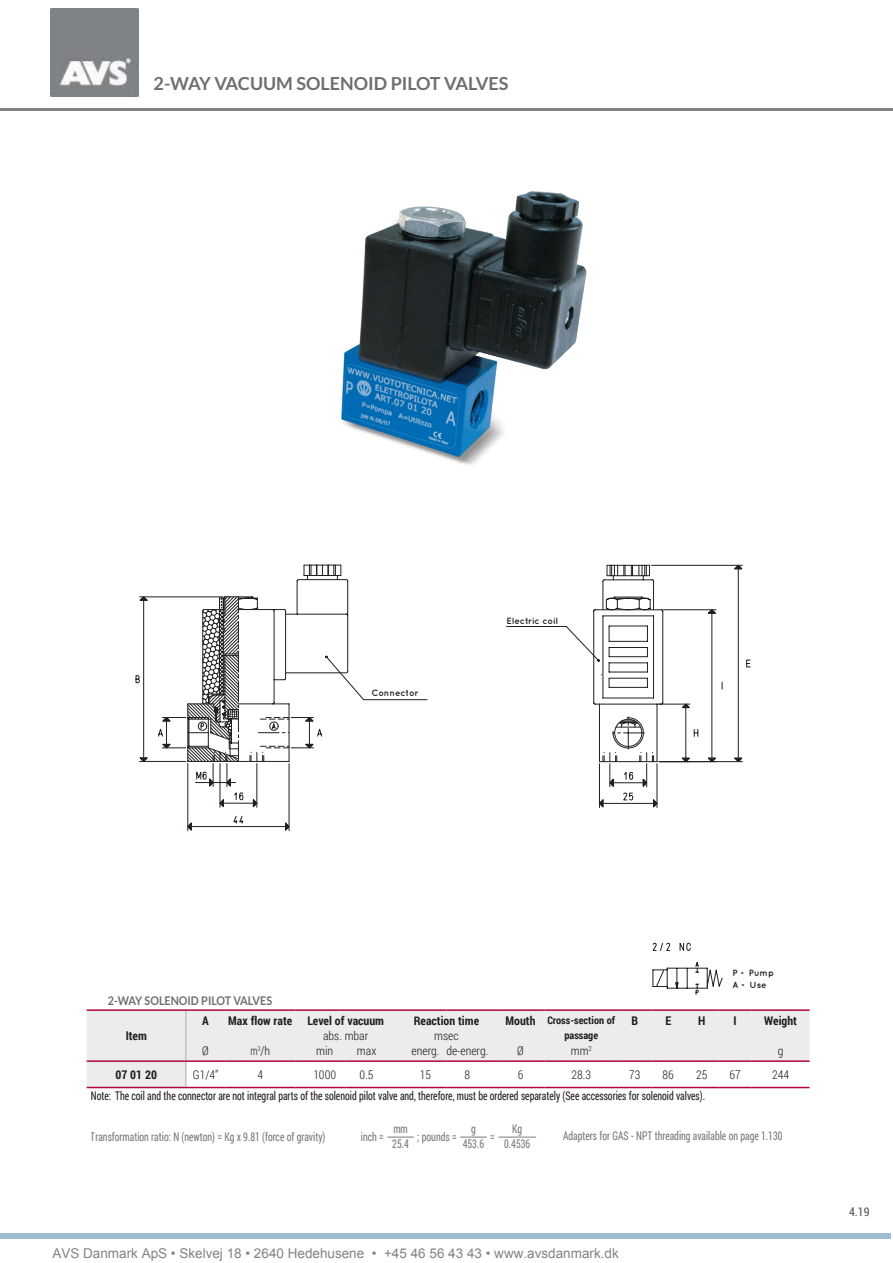
<style>
.page{position:relative;width:893px;height:1263px;background:#fff}
.page>*{position:absolute;margin:0;border:0;box-sizing:border-box;transform-origin:0 0}
.t1{font:700 18px "Lato";color:#6d6e71}
.t2{font:13.5px "Arial";color:#828385}
.t3{font:12px "Roboto Condensed";color:#231f20;scale:.81 1}
.t4{font:300 12px "Roboto Condensed";color:#231f20}
.t5{font:700 12px "Roboto Condensed";color:#231f20}
.t6{font:700 12px "Lato";color:#6d6e71;scale:.9 1}
.t7{font:12px "Roboto Condensed";color:#57585a}
.t8{font:300 12px "Roboto Condensed";color:#231f20;scale:.81 1}
.t9{font:700 10.5px "Roboto Condensed";color:#231f20}
.t10{font:700 9px/12px "Quicksand";color:#231f20}
.s1{font-size:12px}
</style>
<div class="page">
<img style="left:341px;top:191px;width:246px;height:274px">
<svg style="left:135px;top:564px;width:293px;height:267px"></svg>
<svg style="left:652px;top:942px;width:39px;height:9px"></svg>
<svg style="left:652px;top:962px;width:71px;height:33px"></svg>
<svg style="left:506px;top:564px;width:217px;height:244px"></svg>
<hr style="left:738px;top:569px;width:1px;height:189px;background:#231f20">
<hr style="left:659px;top:761px;width:83px;height:1px;background:#231f20">
<hr style="left:652px;top:565px;width:90px;height:1px;background:#231f20">
<svg style="left:746px;top:660px;width:5px;height:7px"></svg>
<svg style="left:734px;top:757px;width:9px;height:5px"></svg>
<svg style="left:734px;top:564px;width:9px;height:6px"></svg>
<svg style="left:87px;top:1011px;width:723px;height:76px;fill:#ececee"></svg>
<svg style="left:295px;top:1062px;width:457px;height:4px"></svg>
<svg style="left:186px;top:1011px;width:1px;height:76px"></svg>
<hr style="left:87px;top:1060px;width:99px;height:2px;background:#b10439">
<hr style="left:186px;top:1060px;width:39px;height:2px;background:#b10439">
<hr style="left:225px;top:1060px;width:70px;height:2px;background:#b10439">
<hr style="left:295px;top:1060px;width:51px;height:2px;background:#b10439">
<hr style="left:346px;top:1060px;width:50px;height:2px;background:#b10439">
<hr style="left:396px;top:1060px;width:50px;height:2px;background:#b10439">
<hr style="left:446px;top:1060px;width:51px;height:2px;background:#b10439">
<hr style="left:497px;top:1060px;width:47px;height:2px;background:#b10439">
<hr style="left:544px;top:1060px;width:74px;height:2px;background:#b10439">
<hr style="left:618px;top:1060px;width:34px;height:2px;background:#b10439">
<hr style="left:652px;top:1060px;width:33px;height:2px;background:#b10439">
<hr style="left:685px;top:1060px;width:33px;height:2px;background:#b10439">
<hr style="left:718px;top:1060px;width:34px;height:2px;background:#b10439">
<hr style="left:752px;top:1060px;width:58px;height:2px;background:#b10439">
<hr style="left:87px;top:1087px;width:99px;height:1px;background:#b10439">
<hr style="left:186px;top:1087px;width:39px;height:1px;background:#b10439">
<hr style="left:225px;top:1087px;width:70px;height:1px;background:#b10439">
<hr style="left:295px;top:1087px;width:51px;height:1px;background:#b10439">
<hr style="left:346px;top:1087px;width:50px;height:1px;background:#b10439">
<hr style="left:396px;top:1087px;width:50px;height:1px;background:#b10439">
<hr style="left:446px;top:1087px;width:51px;height:1px;background:#b10439">
<hr style="left:497px;top:1087px;width:47px;height:1px;background:#b10439">
<hr style="left:544px;top:1087px;width:74px;height:1px;background:#b10439">
<hr style="left:618px;top:1087px;width:34px;height:1px;background:#b10439">
<hr style="left:652px;top:1087px;width:33px;height:1px;background:#b10439">
<hr style="left:685px;top:1087px;width:33px;height:1px;background:#b10439">
<hr style="left:718px;top:1087px;width:34px;height:1px;background:#b10439">
<hr style="left:752px;top:1087px;width:58px;height:1px;background:#b10439">
<hr style="left:87px;top:1009px;width:99px;height:2px;background:#b10439">
<hr style="left:186px;top:1009px;width:39px;height:2px;background:#b10439">
<hr style="left:225px;top:1009px;width:70px;height:2px;background:#b10439">
<hr style="left:295px;top:1009px;width:51px;height:2px;background:#b10439">
<hr style="left:346px;top:1009px;width:50px;height:2px;background:#b10439">
<hr style="left:396px;top:1009px;width:50px;height:2px;background:#b10439">
<hr style="left:446px;top:1009px;width:51px;height:2px;background:#b10439">
<hr style="left:497px;top:1009px;width:47px;height:2px;background:#b10439">
<hr style="left:544px;top:1009px;width:74px;height:2px;background:#b10439">
<hr style="left:618px;top:1009px;width:34px;height:2px;background:#b10439">
<hr style="left:652px;top:1009px;width:33px;height:2px;background:#b10439">
<hr style="left:685px;top:1009px;width:33px;height:2px;background:#b10439">
<hr style="left:718px;top:1009px;width:34px;height:2px;background:#b10439">
<hr style="left:752px;top:1009px;width:58px;height:2px;background:#b10439">
<svg style="left:387px;top:1137px;width:27px;height:1px"></svg>
<svg style="left:460px;top:1137px;width:27px;height:1px"></svg>
<hr style="left:498px;top:1137px;width:38px;height:1px;background:#231f20">
<img style="left:51px;top:9px;width:88px;height:88px">
<h1 class="t1" style="left:154px;top:73px;width:356px">2-WAY VACUUM SOLENOID PILOT VALVES</h1>
<p class="t10" style="left:371px;top:688px;width:48px">Connector</p>
<p class="t10" style="left:506px;top:615px;width:53px">Electric coil</p>
<p class="t10" style="left:733px;top:968px;width:43px">P = Pump<br>A = Use</p>
<p class="t6" style="left:108px;top:994px;width:184px">2-WAY SOLENOID PILOT VALVES</p>
<p class="t5" style="left:126px;top:1031px;width:23px">Item</p>
<p class="t5" style="left:202px;top:1016px;width:8px">A</p>
<p class="t5" style="left:228px;top:1016px;width:66px">Max flow rate</p>
<p class="t5" style="left:307px;top:1016px;width:78px">Level of vacuum</p>
<p class="t5" style="left:414px;top:1016px;width:67px">Reaction time</p>
<p class="t9" style="left:506px;top:1016px;width:111px"><span class="s1">Mouth</span> Cross-section of</p>
<p class="t5" style="left:632px;top:1016px;width:8px">B</p>
<p class="t5" style="left:665px;top:1016px;width:7px">E</p>
<p class="t5" style="left:698px;top:1016px;width:9px">H</p>
<p class="t5" style="left:733px;top:1016px;width:5px">I</p>
<p class="t5" style="left:764px;top:1016px;width:34px">Weight</p>
<p class="t4" style="left:323px;top:1031px;width:47px">abs. mbar</p>
<p class="t4" style="left:434px;top:1031px;width:26px">msec</p>
<p class="t9" style="left:564px;top:1031px;width:35px">passage</p>
<p class="t4" style="left:202px;top:1046px;width:8px">Ø</p>
<p class="t8" style="left:250px;top:1046px;width:26px">m<sup>3</sup>/h</p>
<p class="t4" style="left:316px;top:1046px;width:19px">min</p>
<p class="t4" style="left:357px;top:1046px;width:21px">max</p>
<p class="t4" style="left:412px;top:1046px;width:78px">energ. de-energ.</p>
<p class="t4" style="left:517px;top:1046px;width:8px">Ø</p>
<p class="t4" style="left:571px;top:1046px;width:23px">mm<sup>2</sup></p>
<p class="t4" style="left:778px;top:1046px;width:7px">g</p>
<p class="t3" style="left:91px;top:1091px;width:760px">Note: The coil and the connector are not integral parts of the solenoid pilot valve and, therefore, must be ordered separately (See accessories for solenoid valves).</p>
<p class="t5" style="left:115px;top:1069px;width:43px">07 01 20</p>
<p class="t4" style="left:193px;top:1069px;width:27px">G1/4”</p>
<p class="t4" style="left:257px;top:1069px;width:7px">4</p>
<p class="t4" style="left:313px;top:1069px;width:24px">1000</p>
<p class="t4" style="left:360px;top:1069px;width:15px">0.5</p>
<p class="t4" style="left:420px;top:1069px;width:13px">15</p>
<p class="t4" style="left:465px;top:1069px;width:7px">8</p>
<p class="t4" style="left:518px;top:1069px;width:7px">6</p>
<p class="t4" style="left:571px;top:1069px;width:21px">28.3</p>
<p class="t4" style="left:629px;top:1069px;width:13px">73</p>
<p class="t4" style="left:663px;top:1069px;width:13px">86</p>
<p class="t4" style="left:696px;top:1069px;width:13px">25</p>
<p class="t4" style="left:729px;top:1069px;width:13px">67</p>
<p class="t4" style="left:772px;top:1069px;width:18px">244</p>
<p class="t3" style="left:91px;top:1131px;width:291px">Transformation ratio: N (newton) = Kg x 9.81 (force of gravity)</p>
<p class="t3" style="left:361px;top:1131px;width:30px">inch =</p>
<p class="t3" style="left:512px;top:1124px;width:14px">Kg</p>
<p class="t3" style="left:393px;top:1124px;width:19px">mm</p>
<p class="t3" style="left:471px;top:1124px;width:7px">g</p>
<p class="t3" style="left:417px;top:1131px;width:50px">; pounds =</p>
<p class="t3" style="left:490px;top:1131px;width:7px">=</p>
<p class="t3" style="left:392px;top:1139px;width:22px">25.4</p>
<p class="t3" style="left:463px;top:1139px;width:28px">453.6</p>
<p class="t3" style="left:504px;top:1139px;width:34px">0.4536</p>
<p class="t3" style="left:563px;top:1131px;width:272px">Adapters for GAS - NPT threading available on page 1.130</p>
<p class="t2" style="left:52px;top:1244px;width:568px">AVS Danmark ApS • Skelvej 18 • 2640 Hedehusene • +45 46 56 43 43 • www.avsdanmark.dk</p>
<p class="t7" style="left:849px;top:1206px;width:22px">4.19</p>
</div>
